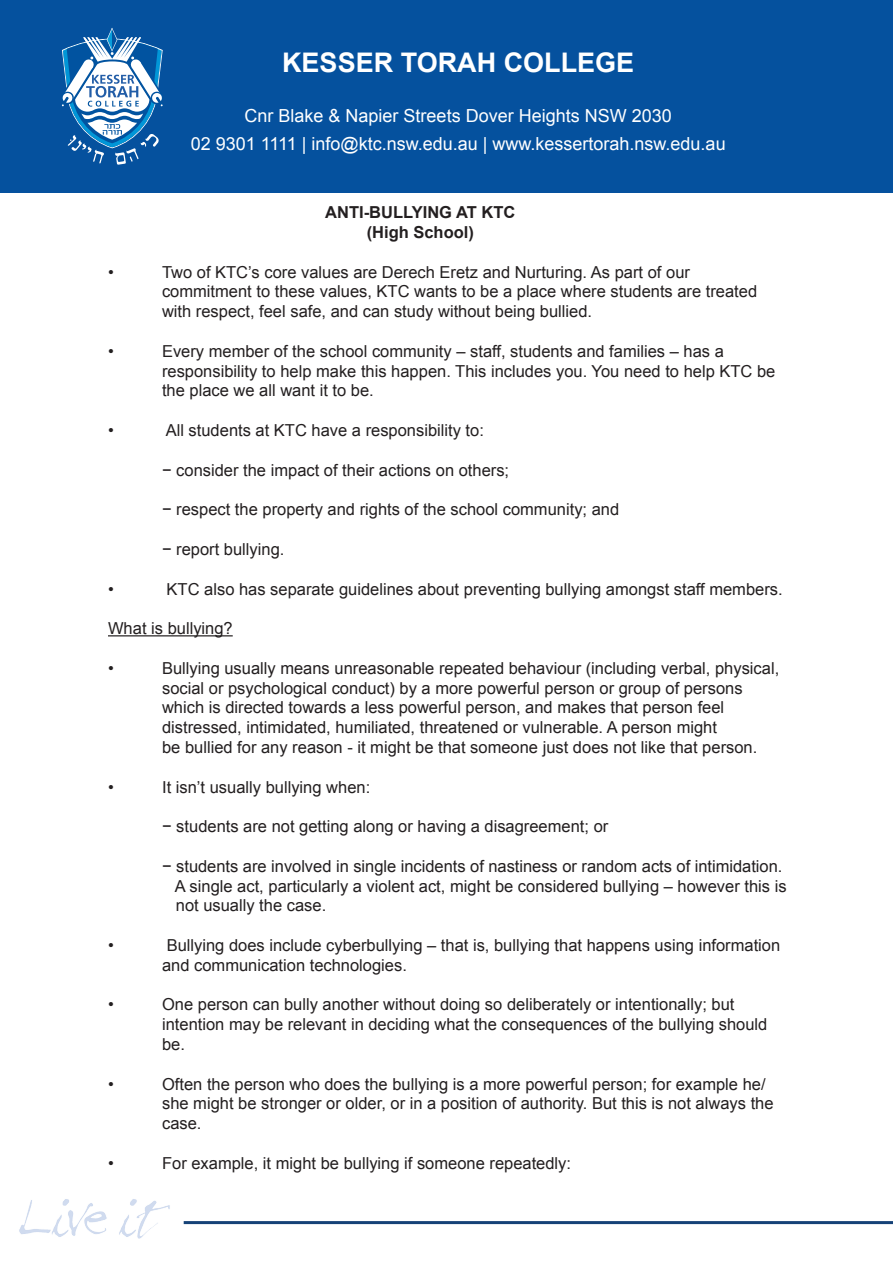
<style>
.page{position:relative;width:893px;height:1263px;background:#fff}
.page>*{position:absolute;margin:0;border:0;box-sizing:border-box;transform-origin:0 0}
.t1{font:700 27px "Arial";color:#fff}
.t2{font:18px/28.5px "Arial";color:#fff;text-align:center}
.t3{font:16.5px/19.8px "Arial";color:#231f20}
.t4{font:700 16.5px/19.8px "Arial";color:#231f20;text-align:center}
</style>
<div class="page">
<div style="left:0;top:0;width:893px;height:192px;background:#05519e"></div>
<svg style="left:62px;top:28px;width:101px;height:137px"></svg>
<hr style="left:184px;top:1221px;width:709px;height:3px;background:#154277">
<img style="left:19px;top:1199px;width:151px;height:40px">
<hr style="left:108px;top:635px;width:125px;height:1px;background:#231f20">
<h1 class="t1" style="left:282px;top:44px;width:354px">KESSER TORAH COLLEGE</h1>
<p class="t2" style="left:191px;top:101px;width:536px">Cnr Blake &amp; Napier Streets Dover Heights NSW 2030<br>02 9301 1111 | info@ktc.nsw.edu.au | www.kessertorah.nsw.edu.au</p>
<p class="t4" style="left:325px;top:203px;width:192px">ANTI-BULLYING AT KTC (High School)</p>
<p class="t3" style="left:108px;top:262px;width:7px">•</p>
<p class="t3" style="left:162px;top:262px;width:597px">Two of KTC’s core values are Derech Eretz and Nurturing. As part of our commitment to these values, KTC wants to be a place where students are treated with respect, feel safe, and can study without being bullied.</p>
<p class="t3" style="left:108px;top:341px;width:7px">•</p>
<p class="t3" style="left:162px;top:341px;width:615px">Every member of the school community – staff, students and families – has a responsibility to help make this happen. This includes you. You need to help KTC be the place we all want it to be.</p>
<p class="t3" style="left:108px;top:421px;width:7px">•</p>
<p class="t3" style="left:166px;top:421px;width:320px">All students at KTC have a responsibility to:</p>
<p class="t3" style="left:162px;top:460px;width:349px">− consider the impact of their actions on others;</p>
<p class="t3" style="left:162px;top:500px;width:459px">− respect the property and rights of the school community; and</p>
<p class="t3" style="left:162px;top:539px;width:124px">− report bullying.</p>
<p class="t3" style="left:108px;top:579px;width:7px">•</p>
<p class="t3" style="left:167px;top:579px;width:618px">KTC also has separate guidelines about preventing bullying amongst staff members.</p>
<p class="t3" style="left:108px;top:619px;width:126px">What is bullying?</p>
<p class="t3" style="left:108px;top:658px;width:7px">•</p>
<p class="t3" style="left:162px;top:658px;width:619px">Bullying usually means unreasonable repeated behaviour (including verbal, physical, social or psychological conduct) by a more powerful person or group of persons which is directed towards a less powerful person, and makes that person feel distressed, intimidated, humiliated, threatened or vulnerable. A person might<br>be bullied for any reason - it might be that someone just does not like that person.</p>
<p class="t3" style="left:108px;top:777px;width:7px">•</p>
<p class="t3" style="left:162px;top:777px;width:210px">It isn’t usually bullying when:</p>
<p class="t3" style="left:162px;top:817px;width:448px">− students are not getting along or having a disagreement; or</p>
<p class="t3" style="left:175px;top:856px;width:613px;text-indent:-13px">− students are involved in single incidents of nastiness or random acts of intimidation.<br>A single act, particularly a violent act, might be considered bullying – however this is not usually the case.</p>
<p class="t3" style="left:108px;top:935px;width:7px">•</p>
<p class="t3" style="left:162px;top:935px;width:620px">Bullying does include cyberbullying – that is, bullying that happens using information and communication technologies.</p>
<p class="t3" style="left:108px;top:995px;width:7px">•</p>
<p class="t3" style="left:162px;top:995px;width:607px">One person can bully another without doing so deliberately or intentionally; but intention may be relevant in deciding what the consequences of the bullying should be.</p>
<p class="t3" style="left:108px;top:1074px;width:7px">•</p>
<p class="t3" style="left:162px;top:1074px;width:613px">Often the person who does the bullying is a more powerful person; for example he/ she might be stronger or older, or in a position of authority. But this is not always the case.</p>
<p class="t3" style="left:108px;top:1153px;width:7px">•</p>
<p class="t3" style="left:162px;top:1153px;width:411px">For example, it might be bullying if someone repeatedly:</p>
</div>
